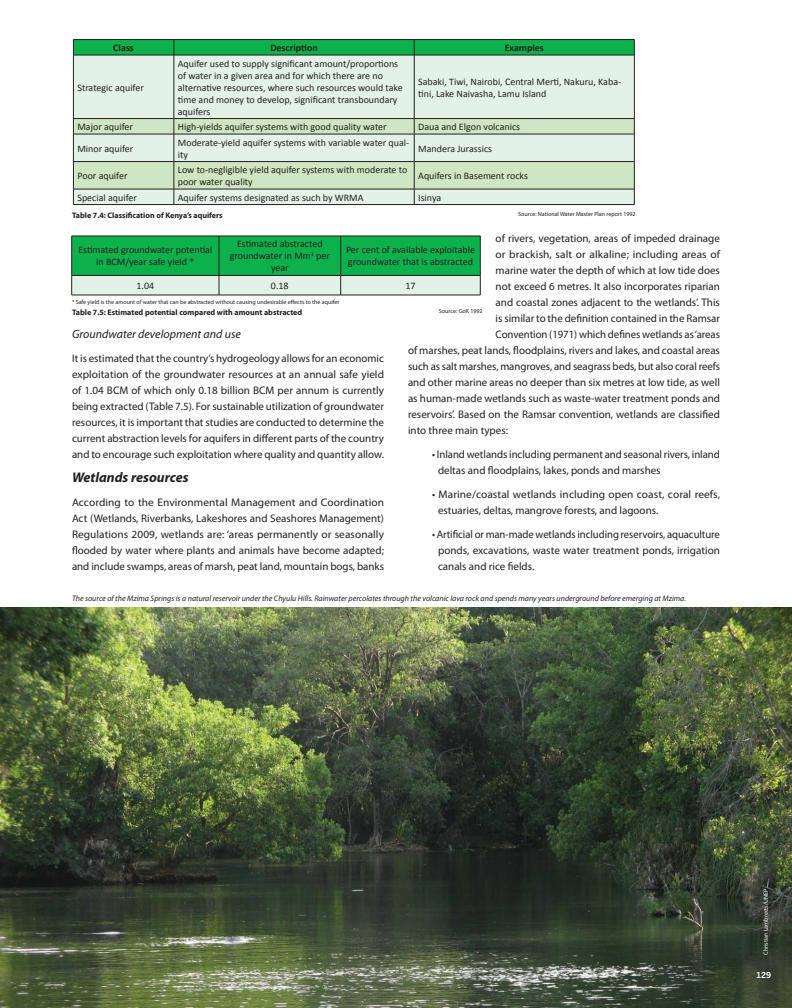
<style>
.page{position:relative;width:792px;height:1008px;background:#fff}
.page>*{position:absolute;margin:0;border:0;box-sizing:border-box;transform-origin:0 0}
.t1{font:italic 700 14px "Myriad Pro";color:#231f20}
.t2{font:italic 12px "Myriad Pro";color:#231f20}
.t3{font:11px/16px "Myriad Pro";color:#231f20;text-align:justify}
.t4{font:10px/12px "Calibri";color:#231f20}
.t5{font:700 10px "Calibri";color:#231f20}
.t6{font:italic 8px "Myriad Pro";color:#231f20}
.t7{font:700 8px "Myriad Pro";color:#231f20}
.t8{font:700 8px "News Gothic";color:#fff}
.t9{font:6px "Myriad Pro";color:#231f20}
.t10{font:6px "Myriad Pro";color:#fff}
</style>
<div class="page">
<img style="left:0;top:607px;width:792px;height:401px">
<div style="left:74px;top:56px;width:560px;height:62px;background:#e3f2e7"></div>
<hr style="left:73px;top:39px;width:101px;height:1px;background:#231f20">
<hr style="left:174px;top:39px;width:240px;height:1px;background:#231f20">
<hr style="left:414px;top:39px;width:220px;height:1px;background:#231f20">
<svg style="left:73px;top:40px;width:562px;height:15px;background:#0cab49"></svg>
<hr style="left:73px;top:55px;width:101px;height:1px;background:#231f20">
<hr style="left:73px;top:55px;width:1px;height:63px;background:#231f20">
<hr style="left:174px;top:55px;width:240px;height:1px;background:#231f20">
<hr style="left:174px;top:55px;width:1px;height:63px;background:#231f20">
<hr style="left:414px;top:55px;width:220px;height:1px;background:#231f20">
<hr style="left:414px;top:55px;width:1px;height:63px;background:#231f20">
<hr style="left:634px;top:55px;width:1px;height:63px;background:#231f20">
<hr style="left:73px;top:118px;width:101px;height:1px;background:#231f20">
<hr style="left:174px;top:118px;width:240px;height:1px;background:#231f20">
<hr style="left:414px;top:118px;width:220px;height:1px;background:#231f20">
<svg style="left:73px;top:119px;width:562px;height:86px;background:#d0e3cc"></svg>
<hr style="left:73px;top:204px;width:561px;height:1px;background:#231f20">
<svg style="left:72px;top:236px;width:409px;height:59px;background:#4fbf79"></svg>
<hr style="left:72px;top:295px;width:408px;height:1px;background:#231f20">
<p class="t5" style="left:113px;top:42px;width:22px">Class</p>
<p class="t5" style="left:270px;top:42px;width:49px">Description</p>
<p class="t5" style="left:505px;top:42px;width:41px">Examples</p>
<p class="t4" style="left:77px;top:81px;width:68px">Strategic aquifer</p>
<p class="t4" style="left:178px;top:57px;width:226px">Aquifer used to supply significant amount/proportions of water in a given area and for which there are no alternative resources, where such resources would take time and money to develop, significant transboundary aquifers</p>
<p class="t4" style="left:418px;top:75px;width:204px">Sabaki, Tiwi, Nairobi, Central Merti, Nakuru, Kaba&shy;tini, Lake Naivasha, Lamu Island</p>
<p class="t4" style="left:77px;top:121px;width:57px">Major aquifer</p>
<p class="t4" style="left:178px;top:121px;width:210px">High-yields aquifer systems with good quality water</p>
<p class="t4" style="left:418px;top:121px;width:103px">Daua and Elgon volcanics</p>
<p class="t4" style="left:77px;top:142px;width:57px">Minor aquifer</p>
<p class="t4" style="left:178px;top:136px;width:233px">Moderate-yield aquifer systems with variable water qual&shy;ity</p>
<p class="t4" style="left:418px;top:142px;width:75px">Mandera Jurassics</p>
<p class="t4" style="left:77px;top:170px;width:52px">Poor aquifer</p>
<p class="t4" style="left:178px;top:164px;width:231px">Low to-negligible yield aquifer systems with moderate to poor water quality</p>
<p class="t4" style="left:418px;top:170px;width:111px">Aquifers in Basement rocks</p>
<p class="t4" style="left:77px;top:191px;width:61px">Special aquifer</p>
<p class="t4" style="left:178px;top:191px;width:187px">Aquifer systems designated as such by WRMA</p>
<p class="t4" style="left:418px;top:191px;width:24px">Isinya</p>
<p class="t7" style="left:72px;top:212px;width:152px">Table 7.4: Classification of Kenya’s aquifers</p>
<p class="t9" style="left:518px;top:212px;width:119px">Source: National Water Master Plan report 1992</p>
<p class="t3" style="left:496px;top:232px;width:226px">of rivers, vegetation, areas of impeded drainage</p>
<p class="t3" style="left:496px;top:248px;width:226px">or brackish, salt or alkaline; including areas of</p>
<p class="t3" style="left:496px;top:264px;width:226px">marine water the depth of which at low tide does</p>
<p class="t3" style="left:496px;top:280px;width:226px">not exceed 6 metres. It also incorporates riparian</p>
<p class="t3" style="left:496px;top:296px;width:226px">and coastal zones adjacent to the wetlands’. This</p>
<p class="t3" style="left:496px;top:312px;width:226px">is similar to the definition contained in the Ramsar</p>
<p class="t3" style="left:496px;top:328px;width:226px">Convention (1971) which defines wetlands as ‘areas</p>
<p class="t3" style="left:408px;top:344px;width:313px">of marshes, peat lands, floodplains, rivers and lakes, and coastal areas</p>
<p class="t3" style="left:408px;top:360px;width:314px">such as salt marshes, mangroves, and seagrass beds, but also coral reefs</p>
<p class="t3" style="left:408px;top:376px;width:313px">and other marine areas no deeper than six metres at low tide, as well</p>
<p class="t3" style="left:408px;top:392px;width:314px">as human-made wetlands such as waste-water treatment ponds and</p>
<p class="t3" style="left:408px;top:408px;width:313px">reservoirs’. Based on the Ramsar convention, wetlands are classified</p>
<p class="t3" style="left:408px;top:424px;width:101px">into three main types:</p>
<p class="t3" style="left:438px;top:448px;width:284px;text-indent:-6px">• Inland wetlands including permanent and seasonal rivers, inland deltas and floodplains, lakes, ponds and marshes</p>
<p class="t3" style="left:438px;top:488px;width:284px;text-indent:-6px">• Marine/coastal wetlands including open coast, coral reefs, estuaries, deltas, mangrove forests, and lagoons.</p>
<p class="t3" style="left:438px;top:528px;width:283px;text-indent:-6px">• Artificial or man-made wetlands including reservoirs, aquaculture ponds, excavations, waste water treatment ponds, irrigation canals and rice fields.</p>
<p class="t6" style="left:72px;top:596px;width:616px">The source of the Mzima Springs is a natural reservoir under the Chyulu Hills. Rainwater percolates through the volcanic lava rock and spends many years underground before emerging at Mzima.</p>
<p class="t4" style="left:78px;top:244px;width:135px;text-align:center">Estimated groundwater potential in BCM/year safe yield *</p>
<p class="t4" style="left:230px;top:238px;width:102px;text-align:center">Estimated abstracted groundwater in Mm<sup>3</sup> per year</p>
<p class="t4" style="left:346px;top:244px;width:130px">Per cent of available exploitable groundwater that is abstracted</p>
<p class="t4" style="left:136px;top:280px;width:19px">1.04</p>
<p class="t4" style="left:271px;top:280px;width:19px">0.18</p>
<p class="t4" style="left:405px;top:280px;width:12px">17</p>
<p class="t9" style="left:72px;top:300px;width:269px">* Safe yield is the amount of water that can be abstracted without causing undesirable effects to the aquifer</p>
<p class="t7" style="left:72px;top:309px;width:232px">Table 7.5: Estimated potential compared with amount abstracted</p>
<p class="t9" style="left:439px;top:309px;width:45px">Source: GoK 1992</p>
<p class="t2" style="left:72px;top:330px;width:170px">Groundwater development and use</p>
<p class="t3" style="left:72px;top:352px;width:314px">It is estimated that the country’s hydrogeology allows for an economic exploitation of the groundwater resources at an annual safe yield of 1.04 BCM of which only 0.18 billion BCM per annum is currently being extracted (Table 7.5). For sustainable utilization of groundwater resources, it is important that studies are conducted to determine the current abstraction levels for aquifers in different parts of the country and to encourage such exploitation where quality and quantity allow.</p>
<p class="t1" style="left:72px;top:472px;width:118px">Wetlands resources</p>
<p class="t3" style="left:72px;top:496px;width:314px">According to the Environmental Management and Coordination Act (Wetlands, Riverbanks, Lakeshores and Seashores Management)<br>Regulations 2009, wetlands are: ‘areas permanently or seasonally flooded by water where plants and animals have become adapted; and include swamps, areas of marsh, peat land, mountain bogs, banks</p>
<p class="t10" style="left:764px;top:955px;width:67px;rotate:-90deg">Christian Lambrects/UNEP</p>
<p class="t8" style="left:756px;top:970px;width:16px">129</p>
</div>
